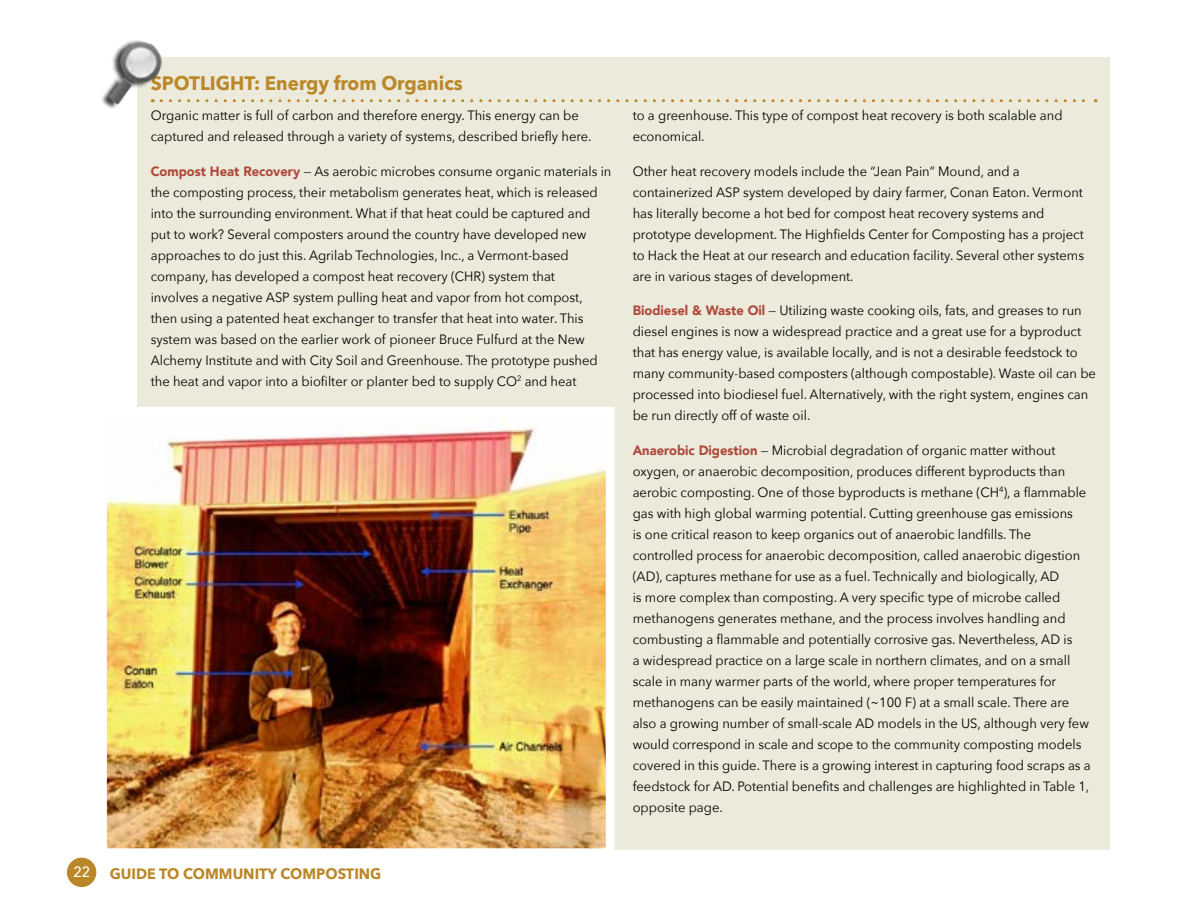
<style>
.page{position:relative;width:1188px;height:918px;background:#fff}
.page>*{position:absolute;margin:0;border:0;box-sizing:border-box;transform-origin:0 0}
.t1{font:700 19.5px "Avenir Next";color:#bb8829;scale:.96 1}
.t2{font:700 15px "Avenir Next";color:#bb8829;scale:.96 1}
.t3{font:500 15px "Avenir Next";color:#fff;scale:.95 1}
.t4{font:13.5px/21px "Avenir Next";color:#000;scale:.96 1}
.s1{font-family:"Avenir";font-weight:900;color:#ae483a}
</style>
<div class="page">
<div style="left:67px;top:858px;width:29px;height:29px;background:#bb8829;border-radius:50%"></div>
<div style="left:137px;top:57px;width:973px;height:792px;background:#ebeadb"></div>
<svg style="left:169px;top:99px;width:927px;height:3px"></svg>
<div style="left:100px;top:40px;width:60px;height:69px;background:#000;opacity:.75"></div>
<img style="left:104px;top:41px;width:59px;height:64px">
<img style="left:106px;top:407px;width:513px;height:443px">
<h1 class="t1" style="left:151px;top:67px;width:326px">SPOTLIGHT: Energy from Organics</h1>
<p class="t4" style="left:151px;top:104px;width:461px">Organic matter is full of carbon and therefore energy. This energy can be captured and released through a variety of systems, described briefly here.</p>
<p class="t4" style="left:151px;top:160px;width:481px"><span class="s1">Compost Heat Recovery</span> — As aerobic microbes consume organic materials in the composting process, their metabolism generates heat, which is released into the surrounding environment. What if that heat could be captured and put to work? Several composters around the country have developed new approaches to do just this. Agrilab Technologies, Inc., a Vermont-based company, has developed a compost heat recovery (CHR) system that<br>involves a negative ASP system pulling heat and vapor from hot compost, then using a patented heat exchanger to transfer that heat into water. This system was based on the earlier work of pioneer Bruce Fulfurd at the New Alchemy Institute and with City Soil and Greenhouse. The prototype pushed the heat and vapor into a biofilter or planter bed to supply CO<sup>2</sup> and heat</p>
<p class="t3" style="left:73px;top:859px;width:19px">22</p>
<p class="t2" style="left:110px;top:861px;width:284px">GUIDE TO COMMUNITY COMPOSTING</p>
<p class="t4" style="left:633px;top:104px;width:449px">to a greenhouse. This type of compost heat recovery is both scalable and economical.</p>
<p class="t4" style="left:633px;top:160px;width:472px">Other heat recovery models include the “Jean Pain” Mound, and a containerized ASP system developed by dairy farmer, Conan Eaton. Vermont has literally become a hot bed for compost heat recovery systems and prototype development. The Highfields Center for Composting has a project to Hack the Heat at our research and education facility. Several other systems are in various stages of development.</p>
<p class="t4" style="left:633px;top:300px;width:484px"><span class="s1">Biodiesel &amp; Waste Oil</span> — Utilizing waste cooking oils, fats, and greases to run diesel engines is now a widespread practice and a great use for a byproduct that has energy value, is available locally, and is not a desirable feedstock to many community-based composters (although compostable). Waste oil can be processed into biodiesel fuel. Alternatively, with the right system, engines can be run directly off of waste oil.</p>
<p class="t4" style="left:633px;top:439px;width:479px"><span class="s1">Anaerobic Digestion</span> — Microbial degradation of organic matter without oxygen, or anaerobic decomposition, produces different byproducts than aerobic composting. One of those byproducts is methane (CH<sup>4</sup>), a flammable gas with high global warming potential. Cutting greenhouse gas emissions<br>is one critical reason to keep organics out of anaerobic landfills. The controlled process for anaerobic decomposition, called anaerobic digestion (AD), captures methane for use as a fuel. Technically and biologically, AD<br>is more complex than composting. A very specific type of microbe called methanogens generates methane, and the process involves handling and combusting a flammable and potentially corrosive gas. Nevertheless, AD is<br>a widespread practice on a large scale in northern climates, and on a small scale in many warmer parts of the world, where proper temperatures for methanogens can be easily maintained (~100 F) at a small scale. There are also a growing number of small-scale AD models in the US, although very few would correspond in scale and scope to the community composting models covered in this guide. There is a growing interest in capturing food scraps as a feedstock for AD. Potential benefits and challenges are highlighted in Table 1, opposite page.</p>
</div>
